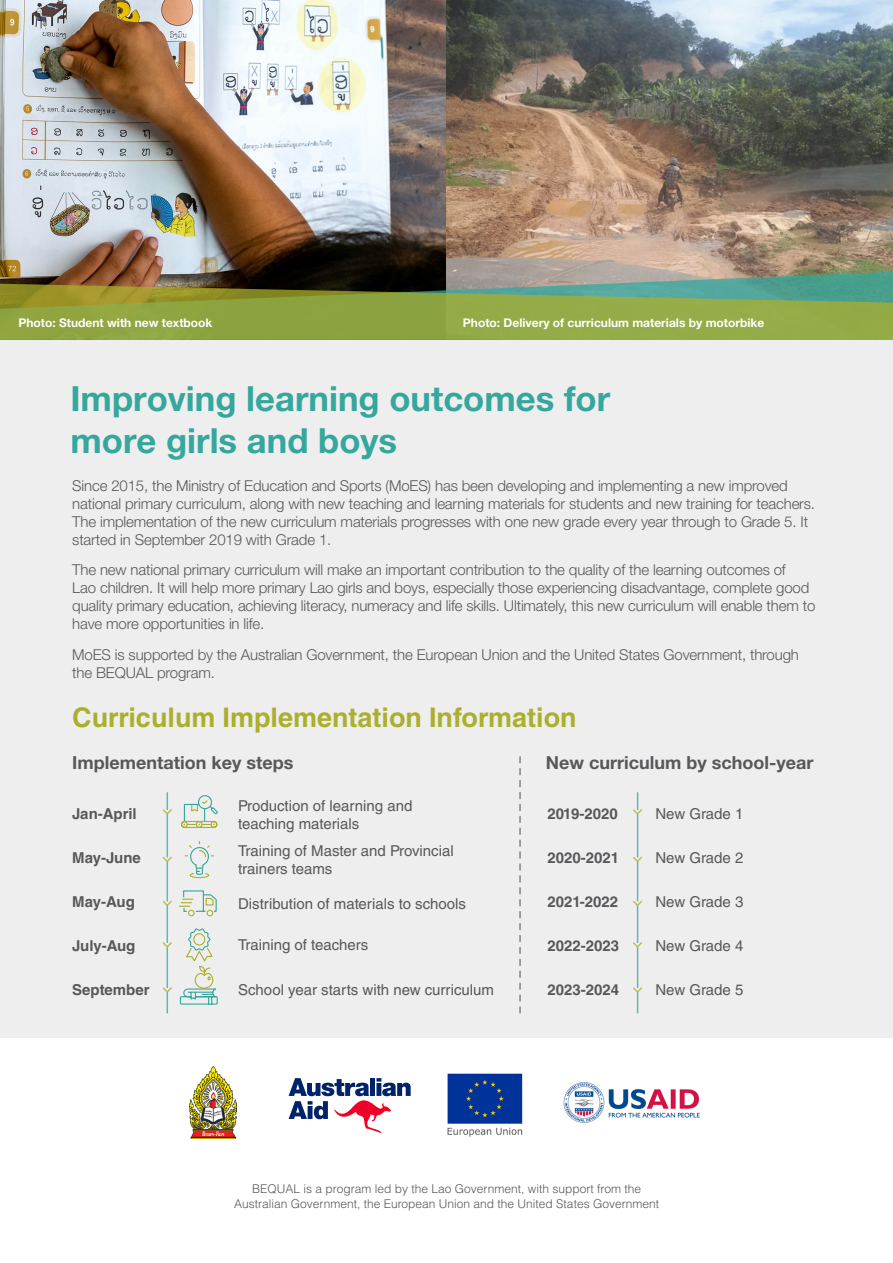
<style>
.page{position:relative;width:893px;height:1263px;background:#fff}
.page>*{position:absolute;margin:0;border:0;box-sizing:border-box;transform-origin:0 0}
.t1{font:700 34.65px/41.5px "Helvetica Neue LT Pro";color:#36a79d}
.t2{font:700 27px "Helvetica LT Std";color:#acaf2d}
.t3{font:700 18px "Helvetica Neue LT Pro";color:#57585a}
.t4{font:300 15px/18px "Helvetica Neue LT Pro";letter-spacing:-.01em;color:#57585a}
.t5{font:15px/18px "Helvetica LT Std";color:#57585a}
.t6{font:700 15px "Helvetica LT Std";color:#57585a}
.t7{font:300 12px/15px "Helvetica LT Std";color:#57585a;text-align:center}
.t8{font:700 12px "Helvetica Neue LT Pro";color:#fff}
</style>
<div class="page">
<div style="left:0;top:340px;width:893px;height:697px;background:#eeeeef"></div>
<svg style="left:289px;top:1078px;width:122px;height:55px"></svg>
<img style="left:190px;top:1066px;width:47px;height:72px">
<img style="left:447px;top:1073px;width:76px;height:64px">
<img style="left:563px;top:1082px;width:137px;height:41px">
<img style="left:0;top:0;width:893px;height:271px">
<img style="left:0;top:271px;width:893px;height:12px">
<svg style="left:0;top:283px;width:893px;height:57px;background:#849e49"></svg>
<svg style="left:179px;top:890px;width:38px;height:26px"></svg>
<svg style="left:184px;top:841px;width:30px;height:38px"></svg>
<svg style="left:179px;top:928px;width:39px;height:77px"></svg>
<div style="left:198px;top:795px;width:14px;height:14px;border:1px solid #36a79d;border-radius:50%"></div>
<svg style="left:181px;top:799px;width:37px;height:29px"></svg>
<hr style="left:167px;top:793px;width:1px;height:220px;background:#5eb9b1">
<hr style="left:637px;top:793px;width:1px;height:220px;background:#5eb9b1">
<svg style="left:162px;top:808px;width:10px;height:8px"></svg>
<svg style="left:633px;top:808px;width:10px;height:8px"></svg>
<svg style="left:162px;top:855px;width:10px;height:8px"></svg>
<svg style="left:633px;top:855px;width:10px;height:8px"></svg>
<svg style="left:162px;top:899px;width:10px;height:8px"></svg>
<svg style="left:633px;top:899px;width:10px;height:8px"></svg>
<svg style="left:162px;top:941px;width:10px;height:8px"></svg>
<svg style="left:633px;top:941px;width:10px;height:8px"></svg>
<svg style="left:162px;top:986px;width:10px;height:8px"></svg>
<svg style="left:633px;top:986px;width:9px;height:8px"></svg>
<svg style="left:519px;top:757px;width:2px;height:256px"></svg>
<p class="t8" style="left:18px;top:315px;width:196px">Photo: Student with new textbook</p>
<p class="t8" style="left:463px;top:315px;width:303px">Photo: Delivery of curriculum materials by motorbike</p>
<p class="t1" style="left:70px;top:377px;width:541px">Improving learning outcomes for more girls and boys</p>
<p class="t4" style="left:72px;top:476px;width:744px">Since 2015, the Ministry of Education and Sports (MoES) has been developing and implementing a new improved national primary curriculum, along with new teaching and learning materials for students and new training for teachers.<br>The implementation of the new curriculum materials progresses with one new grade every year through to Grade 5. It started in September 2019 with Grade 1.</p>
<p class="t4" style="left:72px;top:561px;width:745px">The new national primary curriculum will make an important contribution to the quality of the learning outcomes of<br>Lao children. It will help more primary Lao girls and boys, especially those experiencing disadvantage, complete good quality primary education, achieving literacy, numeracy and life skills. Ultimately, this new curriculum will enable them to have more opportunities in life.</p>
<p class="t4" style="left:72px;top:646px;width:728px">MoES is supported by the Australian Government, the European Union and the United States Government, through the BEQUAL program.</p>
<p class="t2" style="left:72px;top:701px;width:506px">Curriculum Implementation Information</p>
<p class="t3" style="left:72px;top:751px;width:223px">Implementation key steps</p>
<p class="t3" style="left:546px;top:751px;width:269px">New curriculum by school-year</p>
<p class="t6" style="left:72px;top:805px;width:66px">Jan-April</p>
<p class="t6" style="left:72px;top:849px;width:70px">May-June</p>
<p class="t6" style="left:72px;top:893px;width:64px">May-Aug</p>
<p class="t6" style="left:72px;top:937px;width:65px">July-Aug</p>
<p class="t6" style="left:72px;top:981px;width:79px">September</p>
<p class="t5" style="left:238px;top:796px;width:176px">Production of learning and teaching materials</p>
<p class="t5" style="left:238px;top:842px;width:217px">Training of Master and Provincial trainers teams</p>
<p class="t5" style="left:238px;top:894px;width:229px">Distribution of materials to schools</p>
<p class="t5" style="left:238px;top:936px;width:132px">Training of teachers</p>
<p class="t6" style="left:547px;top:805px;width:72px">2019-2020</p>
<p class="t5" style="left:655px;top:805px;width:89px">New Grade 1</p>
<p class="t6" style="left:547px;top:849px;width:73px">2020-2021</p>
<p class="t5" style="left:655px;top:849px;width:89px">New Grade 2</p>
<p class="t6" style="left:547px;top:893px;width:72px">2021-2022</p>
<p class="t5" style="left:655px;top:893px;width:89px">New Grade 3</p>
<p class="t6" style="left:547px;top:937px;width:73px">2022-2023</p>
<p class="t5" style="left:655px;top:937px;width:89px">New Grade 4</p>
<p class="t5" style="left:238px;top:981px;width:257px">School year starts with new curriculum</p>
<p class="t6" style="left:547px;top:981px;width:73px">2023-2024</p>
<p class="t5" style="left:655px;top:981px;width:89px">New Grade 5</p>
<p class="t7" style="left:234px;top:1181px;width:427px">BEQUAL is a program led by the Lao Government, with support from the<br>Australian Government, the European Union and the United States Government</p>
</div>
